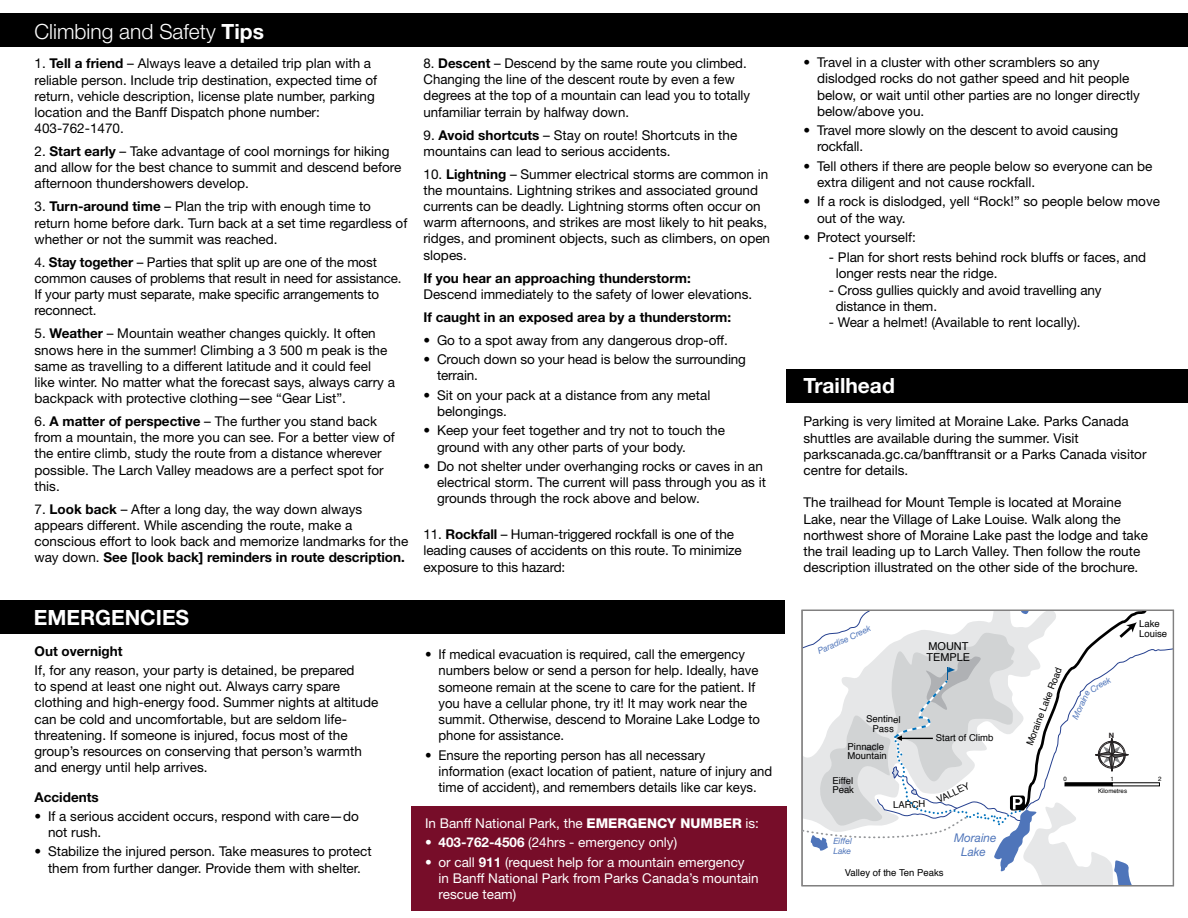
<style>
.page{position:relative;width:1188px;height:918px;background:#fff}
.page>*{position:absolute;margin:0;border:0;box-sizing:border-box;transform-origin:0 0}
.t1{font:300 21px "Helvetica Neue LT Std";color:#fff}
.t2{font:700 21px "Helvetica Neue LT Std";color:#fff}
.t3{font:13.5px/16.2px "Helvetica Neue LT Std";color:#000}
.t4{font:13.5px/16.2px "Helvetica Neue LT Std";color:#fff}
.t5{font:700 13.5px "Helvetica Neue LT Std";color:#000}
.t6{font:italic 12px/14.4px "Helvetica Neue LT Std";color:#4f75ba;text-align:center}
.t7{font:10.95px/10.9px "Helvetica";color:#000}
.t8{font:9.6px/9.6px "Helvetica";color:#000}
.t9{font:italic 8.7px/10.4px "Helvetica Neue LT Std";color:#4f75ba}
.t10{font:700 7.2px "Helvetica Neue";color:#231f20}
.t11{font:6.15px "Helvetica";color:#000}
.s1{font-weight:700}
.s2{font-weight:800}
</style>
<div class="page">
<div style="left:0;top:14px;width:1188px;height:33px;background:#000"></div>
<div style="left:786px;top:369px;width:402px;height:34px;background:#000"></div>
<div style="left:0;top:601px;width:785px;height:33px;background:#000"></div>
<div style="left:411px;top:806px;width:376px;height:104px;background:#770d29"></div>
<svg style="left:801px;top:610px;width:372px;height:276px"></svg>
<h1 class="t1" style="left:34px;top:18px;width:231px">Climbing and Safety <span class="s1">Tips</span></h1>
<p class="t3" style="left:34px;top:55px;width:344px">1. <span class="s1">Tell a friend</span> – Always leave a detailed trip plan with a reliable person. Include trip destination, expected time of return, vehicle description, license plate number, parking location and the Banff Dispatch phone number:<br>403-762-1470.</p>
<p class="t3" style="left:34px;top:143px;width:368px">2. <span class="s1">Start early</span> – Take advantage of cool mornings for hiking and allow for the best chance to summit and descend before afternoon thundershowers develop.</p>
<p class="t3" style="left:34px;top:198px;width:374px">3. <span class="s1">Turn-around time</span> – Plan the trip with enough time to return home before dark. Turn back at a set time regardless of whether or not the summit was reached.</p>
<p class="t3" style="left:34px;top:254px;width:369px">4. <span class="s1">Stay together</span> – Parties that split up are one of the most common causes of problems that result in need for assistance.<br>If your party must separate, make specific arrangements to reconnect.</p>
<p class="t3" style="left:34px;top:325px;width:362px">5. <span class="s1">Weather</span> – Mountain weather changes quickly. It often snows here in the summer! Climbing a 3 500 m peak is the same as travelling to a different latitude and it could feel<br>like winter. No matter what the forecast says, always carry a backpack with protective clothing—see “Gear List”.</p>
<p class="t3" style="left:34px;top:413px;width:362px">6. <span class="s1">A matter of perspective</span> – The further you stand back from a mountain, the more you can see. For a better view of the entire climb, study the route from a distance wherever possible. The Larch Valley meadows are a perfect spot for this.</p>
<p class="t3" style="left:34px;top:501px;width:375px">7. <span class="s1">Look back</span> – After a long day, the way down always appears different. While ascending the route, make a conscious effort to look back and memorize landmarks for the way down. <span class="s1">See [look back] reminders in route description.</span></p>
<h1 class="t2" style="left:34px;top:605px;width:157px">EMERGENCIES</h1>
<p class="t5" style="left:35px;top:643px;width:90px">Out overnight</p>
<p class="t3" style="left:35px;top:662px;width:345px">If, for any reason, your party is detained, be prepared<br>to spend at least one night out. Always carry spare clothing and high-energy food. Summer nights at altitude can be cold and uncomfortable, but are seldom life&shy;threatening. If someone is injured, focus most of the group’s resources on conserving that person’s warmth and energy until help arrives.</p>
<p class="t5" style="left:35px;top:789px;width:66px">Accidents</p>
<p class="t3" style="left:48px;top:808px;width:312px;text-indent:-13px">• If a serious accident occurs, respond with care—do not rush.</p>
<p class="t3" style="left:35px;top:843px;width:339px;text-align:center">• Stabilize the injured person. Take measures to protect them from further danger. Provide them with shelter.</p>
<p class="t3" style="left:424px;top:55px;width:328px">8. <span class="s1">Descent</span> – Descend by the same route you climbed.<br>Changing the line of the descent route by even a few degrees at the top of a mountain can lead you to totally unfamiliar terrain by halfway down.</p>
<p class="t3" style="left:424px;top:126px;width:315px">9. <span class="s1">Avoid shortcuts</span> – Stay on route! Shortcuts in the mountains can lead to serious accidents.</p>
<p class="t3" style="left:424px;top:166px;width:348px">10. <span class="s1">Lightning</span> – Summer electrical storms are common in the mountains. Lightning strikes and associated ground currents can be deadly. Lightning storms often occur on warm afternoons, and strikes are most likely to hit peaks, ridges, and prominent objects, such as climbers, on open slopes.</p>
<p class="t5" style="left:424px;top:269px;width:269px">If you hear an approaching thunderstorm:</p>
<p class="t3" style="left:424px;top:286px;width:330px">Descend immediately to the safety of lower elevations.</p>
<p class="t5" style="left:424px;top:309px;width:309px">If caught in an exposed area by a thunderstorm:</p>
<p class="t3" style="left:424px;top:332px;width:306px">• Go to a spot away from any dangerous drop-off.</p>
<p class="t3" style="left:437px;top:351px;width:311px;text-indent:-14px">• Crouch down so your head is below the surrounding terrain.</p>
<p class="t3" style="left:437px;top:387px;width:275px;text-indent:-14px">• Sit on your pack at a distance from any metal belongings.</p>
<p class="t3" style="left:437px;top:422px;width:290px;text-indent:-14px">• Keep your feet together and try not to touch the ground with any other parts of your body.</p>
<p class="t3" style="left:437px;top:458px;width:331px;text-indent:-14px">• Do not shelter under overhanging rocks or caves in an electrical storm. The current will pass through you as it grounds through the rock above and below.</p>
<p class="t3" style="left:424px;top:526px;width:320px">11. <span class="s1">Rockfall</span> – Human-triggered rockfall is one of the leading causes of accidents on this route. To minimize exposure to this hazard:</p>
<p class="t3" style="left:439px;top:646px;width:323px;text-indent:-14px">• If medical evacuation is required, call the emergency numbers below or send a person for help. Ideally, have someone remain at the scene to care for the patient. If you have a cellular phone, try it! It may work near the summit. Otherwise, descend to Moraine Lake Lodge to phone for assistance.</p>
<p class="t3" style="left:439px;top:746px;width:335px;text-indent:-14px">• Ensure the reporting person has all necessary information (exact location of patient, nature of injury and time of accident), and remembers details like car keys.</p>
<p class="t4" style="left:425px;top:815px;width:336px">In Banff National Park, the <span class="s2">EMERGENCY NUMBER</span> is:</p>
<p class="t4" style="left:425px;top:834px;width:254px"><span class="s1">• 403-762-4506</span> (24hrs - emergency only)</p>
<p class="t4" style="left:439px;top:854px;width:322px;text-indent:-14px">• or call <span class="s1">911</span> (request help for a mountain emergency<br>in Banff National Park from Parks Canada’s mountain rescue team)</p>
<p class="t3" style="left:817px;top:54px;width:325px;text-indent:-14px">• Travel in a cluster with other scramblers so any dislodged rocks do not gather speed and hit people below, or wait until other parties are no longer directly below/above you.</p>
<p class="t3" style="left:817px;top:122px;width:303px;text-indent:-14px">• Travel more slowly on the descent to avoid causing rockfall.</p>
<p class="t3" style="left:817px;top:158px;width:337px;text-indent:-14px">• Tell others if there are people below so everyone can be extra diligent and not cause rockfall.</p>
<p class="t3" style="left:817px;top:193px;width:345px;text-indent:-14px">• If a rock is dislodged, yell “Rock!” so people below move out of the way.</p>
<p class="t3" style="left:804px;top:229px;width:114px">• Protect yourself:</p>
<p class="t3" style="left:836px;top:249px;width:312px;text-indent:-7px">- Plan for short rests behind rock bluffs or faces, and longer rests near the ridge.</p>
<p class="t3" style="left:836px;top:282px;width:267px;text-indent:-7px">- Cross gullies quickly and avoid travelling any distance in them.</p>
<p class="t3" style="left:829px;top:314px;width:253px">- Wear a helmet! (Available to rent locally).</p>
<h1 class="t2" style="left:804px;top:372px;width:93px">Trailhead</h1>
<p class="t3" style="left:804px;top:413px;width:345px">Parking is very limited at Moraine Lake. Parks Canada shuttles are available during the summer. Visit parkscanada.gc.ca/banfftransit or a Parks Canada visitor centre for details.</p>
<p class="t3" style="left:804px;top:494px;width:346px">The trailhead for Mount Temple is located at Moraine Lake, near the Village of Lake Louise. Walk along the northwest shore of Moraine Lake past the lodge and take the trail leading up to Larch Valley. Then follow the route description illustrated on the other side of the brochure.</p>
<p class="t9" style="left:816px;top:646px;width:59px;rotate:-24deg">Paradise Creek</p>
<p class="t8" style="left:1139px;top:619px;width:30px">Lake<br>Louise</p>
<p class="t7" style="left:927px;top:641px;width:45px">MOUNT<br>TEMPLE</p>
<p class="t8" style="left:866px;top:714px;width:36px;text-align:center;rotate:1deg">Sentinel<br>Pass</p>
<p class="t8" style="left:848px;top:742px;width:41px">Pinnacle<br>Mountain</p>
<p class="t8" style="left:832px;top:776px;width:23px">Eiffel<br>Peak</p>
<p class="t8" style="left:893px;top:800px;width:34px;rotate:-1deg">LARCH</p>
<p class="t8" style="left:936px;top:733px;width:59px">Start of Climb</p>
<p class="t8" style="left:935px;top:796px;width:37px;rotate:-26deg">VALLEY</p>
<p class="t9" style="left:833px;top:835px;width:20px">Eiffel<br>Lake</p>
<p class="t6" style="left:954px;top:830px;width:44px">Moraine<br>Lake</p>
<p class="t8" style="left:845px;top:868px;width:100px">Valley of the Ten Peaks</p>
<p class="t8" style="left:1025px;top:744px;width:85px;rotate:-69deg">Moraine Lake Road</p>
<p class="t9" style="left:1088px;top:685px;width:24px;rotate:-30deg">Creek</p>
<p class="t9" style="left:1070px;top:716px;width:32px;rotate:-65deg">Moraine</p>
<p class="t10" style="left:1109px;top:729px;width:7px">N</p>
<p class="t11" style="left:1063px;top:774px;width:5px">0</p>
<p class="t11" style="left:1110px;top:774px;width:5px">1</p>
<p class="t11" style="left:1158px;top:774px;width:5px">2</p>
<p class="t11" style="left:1098px;top:786px;width:30px">Kilometres</p>
</div>
